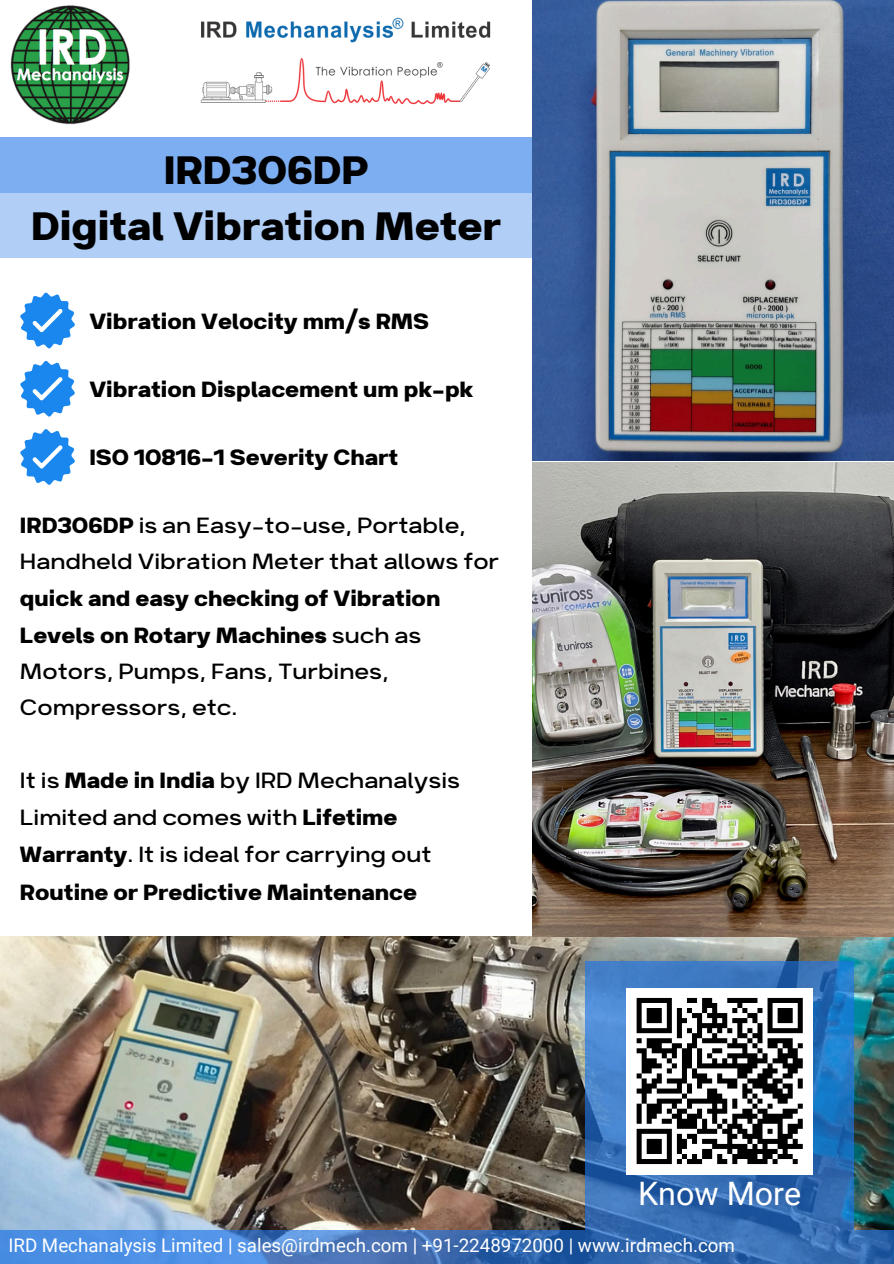
<style>
.page{position:relative;width:894px;height:1264px;background:#fff}
.page>*{position:absolute;margin:0;border:0;box-sizing:border-box;transform-origin:0 0}
.t1{font:700 47.25px "Breul Grotesk A";color:#000}
.t2{font:32.25px "Roboto";color:#fff}
.t3{font:300 26.25px/36.5px "Breul Grotesk A";color:#000}
.t4{font:700 26.25px "Breul Grotesk A";color:#000}
.t5{font:18.75px "Roboto";color:#fff}
.s1{font-weight:700}
</style>
<div class="page">
<img style="left:0;top:936px;width:893px;height:293px">
<svg style="left:0;top:137px;width:532px;height:120px;background:#98bff3"></svg>
<img style="left:532px;top:0;width:361px;height:460px">
<img style="left:532px;top:462px;width:361px;height:474px">
<img style="left:10px;top:5px;width:120px;height:120px">
<img style="left:200px;top:17px;width:291px;height:88px">
<svg style="left:585px;top:961px;width:268px;height:268px;background:#3573bb"></svg>
<div style="left:626px;top:987px;width:186px;height:187px;background:#fff"></div>
<svg style="left:636px;top:997px;width:167px;height:168px"></svg>
<svg style="left:0;top:1229px;width:893px;height:34px;background:#4077bf"></svg>
<svg style="left:20px;top:292px;width:55px;height:57px"></svg>
<svg style="left:20px;top:361px;width:55px;height:56px"></svg>
<svg style="left:20px;top:429px;width:55px;height:56px"></svg>
<p class="t1" style="left:164px;top:131px;width:206px">IRD306DP</p>
<p class="t1" style="left:31px;top:187px;width:471px">Digital Vibration Meter</p>
<p class="t4" style="left:89px;top:299px;width:341px">Vibration Velocity mm/s RMS</p>
<h4 class="t4" style="left:89px;top:367px;width:385px">Vibration Displacement um pk-pk</h4>
<h4 class="t4" style="left:89px;top:435px;width:310px">ISO 10816-1 Severity Chart</h4>
<h4 class="t3" style="left:20px;top:504px;width:480px"><span class="s1">IRD306DP</span> is an Easy-to-use, Portable, Handheld Vibration Meter that allows for <span class="s1">quick and easy checking of Vibration Levels on Rotary Machines</span> such as Motors, Pumps, Fans, Turbines, Compressors, etc.</h4>
<h5 class="t3" style="left:20px;top:759px;width:441px;line-height:37.2px">It is <span class="s1">Made in India</span> by IRD Mechanalysis Limited and comes with <span class="s1">Lifetime Warranty</span>. It is ideal for carrying out <span class="s1">Routine or Predictive Maintenance</span></h5>
<h2 class="t2" style="left:638px;top:1174px;width:165px">Know More</h2>
<p class="t5" style="left:8px;top:1234px;width:727px">IRD Mechanalysis Limited | sales@irdmech.com | +91-2248972000 | www.irdmech.com</p>
</div>
